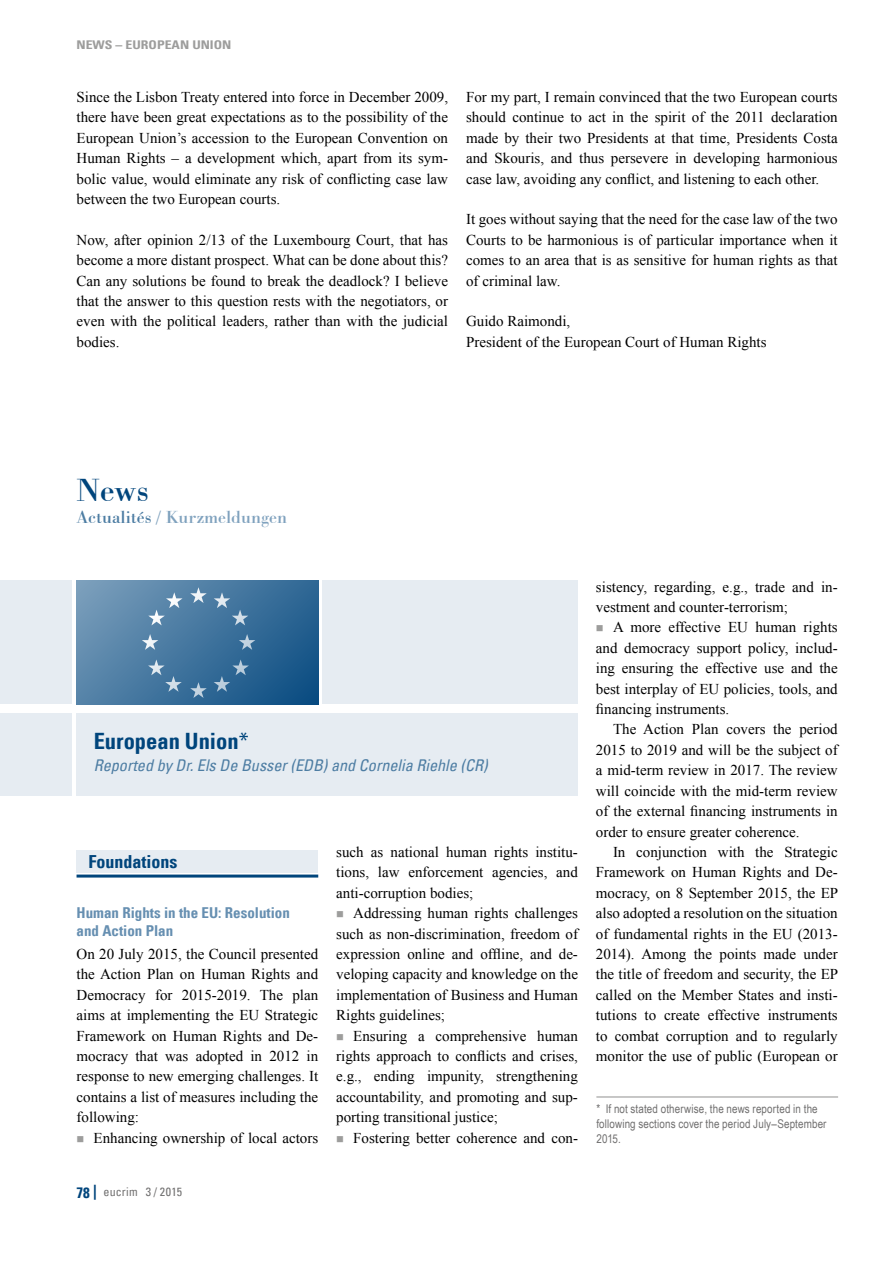
<style>
.page{position:relative;width:893px;height:1263px;background:#fff}
.page>*{position:absolute;margin:0;border:0;box-sizing:border-box;transform-origin:0 0}
.t1{font:33px "Bodoni BT";color:#00457c}
.t2{font:700 condensed 22.5px "Univers LT";color:#00457c}
.t3{font:18px "Bodoni BT";color:#80a2be}
.t4{font:700 condensed 18px "Univers LT";color:#00457c}
.t5{font:italic condensed 16.2px "Univers LT";color:#4d7da3}
.t6{font:15px/20.4px "Times New Roman";color:#000;text-align:justify}
.t7{font:700 condensed 15px/18px "Univers LT";color:#668fb1}
.t8{font:12px/15px "Arial Narrow";letter-spacing:.01em;color:#706f6f}
.t9{font:700 condensed 12px "Univers LT";color:#9d9d9c;scale:1.15 1}
.t10{font:condensed 12px "Univers LT";letter-spacing:.02em;color:#706f6f}
.s1{color:#4d7da3}
.s2{font-weight:400}
.s3{color:#9d9d9c}
.s4{font-weight:700;font-size:15px;color:#00457c}
</style>
<div class="page">
<div style="left:77px;top:713px;width:501px;height:83px;background:#e6ecf2"></div>
<svg style="left:77px;top:581px;width:241px;height:123px;background:#42759e"></svg>
<svg style="left:142px;top:587px;width:113px;height:111px;background:#4e7da4"></svg>
<div style="left:323px;top:581px;width:255px;height:123px;background:#e6ecf2"></div>
<div style="left:0;top:581px;width:71px;height:123px;background:#e6ecf2"></div>
<div style="left:0;top:713px;width:71px;height:83px;background:#e6ecf2"></div>
<hr style="left:596px;top:1096px;width:242px;height:1px;background:#9d9d9c">
<div style="left:77px;top:850px;width:241px;height:22px;background:#e6ecf2"></div>
<hr style="left:77px;top:874px;width:241px;height:3px;background:#00457c">
<p class="t9" style="left:77px;top:38px;width:134px">NEWS – European Union</p>
<p class="t6" style="left:77px;top:87px;width:373px">Since the Lisbon Treaty entered into force in December 2009, there have been great expectations as to the possibility of the European Union’s accession to the European Convention on Human Rights – a development which, apart from its sym&shy;bolic value, would eliminate any risk of conflicting case law between the two European courts.</p>
<p class="t6" style="left:77px;top:229px;width:373px">Now, after opinion 2/13 of the Luxembourg Court, that has become a more distant prospect. What can be done about this?<br>Can any solutions be found to break the deadlock? I believe that the answer to this question rests with the negotiators, or even with the political leaders, rather than with the judicial bodies.</p>
<p class="t6" style="left:466px;top:87px;width:373px">For my part, I remain convinced that the two European courts should continue to act in the spirit of the 2011 declaration made by their two Presidents at that time, Presidents Costa and Skouris, and thus persevere in developing harmonious case law, avoiding any conflict, and listening to each other.</p>
<p class="t6" style="left:466px;top:209px;width:373px">It goes without saying that the need for the case law of the two Courts to be harmonious is of particular importance when it comes to an area that is as sensitive for human rights as that of criminal law.</p>
<p class="t6" style="left:466px;top:311px;width:302px">Guido Raimondi,<br>President of the European Court of Human Rights</p>
<h1 class="t1" style="left:77px;top:470px;width:74px">News</h1>
<p class="t3" style="left:77px;top:506px;width:212px"><span class="s1">Actualités</span> / Kurzmeldungen</p>
<h2 class="t2" style="left:94px;top:727px;width:156px">European Union<span class="s2">*</span></h2>
<p class="t5" style="left:94px;top:755px;width:395px">Reported by Dr. Els De Busser (EDB) and Cornelia Riehle (CR)</p>
<p class="t4" style="left:89px;top:850px;width:90px">Foundations</p>
<p class="t7" style="left:77px;top:904px;width:215px">Human Rights in the EU: Resolution and Action Plan</p>
<p class="t6" style="left:77px;top:943px;width:243px">On 20 July 2015, the Council presented the Action Plan on Human Rights and Democracy for 2015-2019. The plan aims at implementing the EU Strategic Framework on Human Rights and De&shy;mocracy that was adopted in 2012 in response to new emerging challenges. It contains a list of measures including the following:</p>
<p class="t6" style="left:77px;top:1127px;width:243px"><span class="s3">■</span> Enhancing ownership of local actors</p>
<p class="t10" style="left:77px;top:1184px;width:107px"><span class="s4">78 |</span> eucrim 3 / 2015</p>
<p class="t6" style="left:336px;top:841px;width:243px">such as national human rights institu&shy;tions, law enforcement agencies, and anti-corruption bodies;</p>
<p class="t6" style="left:336px;top:903px;width:243px"><span class="s3">■</span> Addressing human rights challenges such as non-discrimination, freedom of expression online and offline, and de&shy;veloping capacity and knowledge on the implementation of Business and Human Rights guidelines;</p>
<p class="t6" style="left:336px;top:1025px;width:243px"><span class="s3">■</span> Ensuring a comprehensive human rights approach to conflicts and crises, e.g., ending impunity, strengthening accountability, and promoting and sup&shy;porting transitional justice;</p>
<p class="t6" style="left:336px;top:1127px;width:243px"><span class="s3">■</span> Fostering better coherence and con-</p>
<p class="t6" style="left:596px;top:576px;width:243px">sistency, regarding, e.g., trade and in&shy;vestment and counter-terrorism;</p>
<p class="t6" style="left:596px;top:617px;width:243px"><span class="s3">■</span> A more effective EU human rights and democracy support policy, includ&shy;ing ensuring the effective use and the best interplay of EU policies, tools, and financing instruments.</p>
<p class="t6" style="left:596px;top:719px;width:243px;text-indent:17px">The Action Plan covers the period 2015 to 2019 and will be the subject of a mid-term review in 2017. The review will coincide with the mid-term review of the external financing instruments in order to ensure greater coherence.</p>
<p class="t6" style="left:596px;top:841px;width:244px;text-indent:17px">In conjunction with the Strategic Framework on Human Rights and De&shy;mocracy, on 8 September 2015, the EP also adopted a resolution on the situation of fundamental rights in the EU (2013- 2014). Among the points made under the title of freedom and security, the EP called on the Member States and insti&shy;tutions to create effective instruments to combat corruption and to regularly monitor the use of public (European or</p>
<p class="t8" style="left:596px;top:1100px;width:232px">* If not stated otherwise, the news reported in the following sections cover the period July–September<br>2015.</p>
</div>
